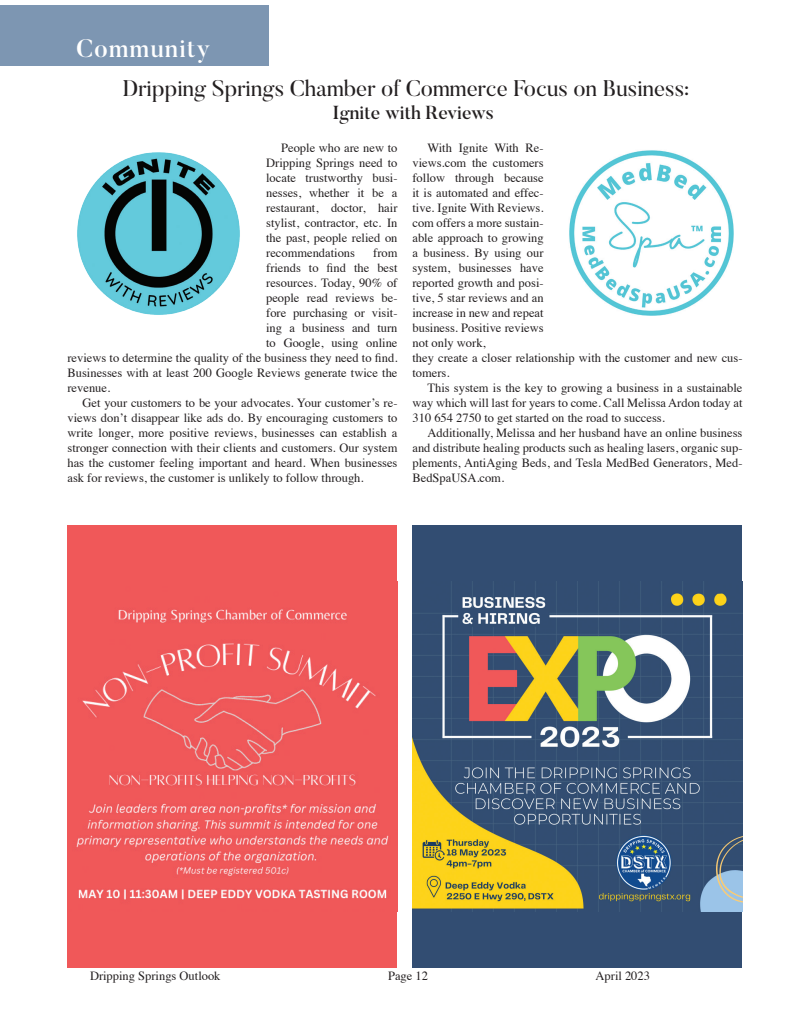
<style>
.page{position:relative;width:810px;height:1035px;background:#fff}
.page>*{position:absolute;margin:0;border:0;box-sizing:border-box;transform-origin:0 0}
.Joey_Column_Body{font:500 25px "Butler";letter-spacing:.05em;color:#fff}
.t1{font:22.5px "Butler";color:#231f20}
.Joey_Column_Body-2{font:500 18.75px "Butler";color:#231f20}
.Joey_Column_Body-3{font:12.5px/15px "Times";color:#231f20;text-align:justify}
</style>
<div class="page">
<div style="left:0;top:5px;width:269px;height:60px;background:#7d96b2"></div>
<div style="left:68px;top:525px;width:330px;height:443px;background:#f05859"></div>
<img style="left:76px;top:609px;width:313px;height:291px">
<div style="left:412px;top:525px;width:330px;height:443px;background:#324d72"></div>
<img style="left:412px;top:581px;width:330px;height:330px">
<img style="left:569px;top:150px;width:165px;height:166px">
<img style="left:68px;top:142px;width:181px;height:182px;border-radius:91px">
<p class="Joey_Column_Body" style="left:76px;top:33px;width:136px">Community</p>
<p class="t1" style="left:122px;top:74px;width:568px">Dripping Springs Chamber of Commerce Focus on Business:</p>
<p class="Joey_Column_Body-2" style="left:333px;top:100px;width:163px">Ignite with Reviews</p>
<p class="Joey_Column_Body-3" style="left:266px;top:139px;width:133px;text-indent:15px">People who are new to Dripping Springs need to locate trustworthy busi&shy;nesses, whether it be a restaurant, doctor, hair stylist, contractor, etc. In the past, people relied on recommendations</p>
<p class="Joey_Column_Body-3" style="left:373px;top:244px;width:26px">from</p>
<p class="Joey_Column_Body-3" style="left:266px;top:259px;width:133px">friends to find the best</p>
<p class="Joey_Column_Body-3" style="left:266px;top:274px;width:133px">resources. Today, 90% of</p>
<p class="Joey_Column_Body-3" style="left:266px;top:289px;width:133px">people read reviews be-</p>
<p class="Joey_Column_Body-3" style="left:266px;top:304px;width:133px">fore purchasing or visit-</p>
<p class="Joey_Column_Body-3" style="left:266px;top:319px;width:133px">ing a business and turn</p>
<p class="Joey_Column_Body-3" style="left:266px;top:334px;width:133px">to Google, using online</p>
<p class="Joey_Column_Body-3" style="left:68px;top:349px;width:331px">reviews to determine the quality of the business they need to find.</p>
<p class="Joey_Column_Body-3" style="left:68px;top:364px;width:331px">Businesses with at least 200 Google Reviews generate twice the</p>
<p class="Joey_Column_Body-3" style="left:68px;top:379px;width:44px">revenue.</p>
<p class="Joey_Column_Body-3" style="left:68px;top:394px;width:332px;text-indent:15px">Get your customers to be your advocates. Your customer’s re&shy;views don’t disappear like ads do. By encouraging customers to write longer, more positive reviews, businesses can establish a stronger connection with their clients and customers. Our system has the customer feeling important and heard. When businesses ask for reviews, the customer is unlikely to follow through.</p>
<p class="Joey_Column_Body-3" style="left:412px;top:139px;width:133px;text-indent:15px">With Ignite With Re&shy;views.com the customers follow through because it is automated and effec&shy;tive. Ignite With Reviews. com offers a more sustain&shy;able approach to growing a business. By using our system, businesses have reported growth and posi&shy;tive, 5 star reviews and an increase in new and repeat business. Positive reviews not only work,</p>
<p class="Joey_Column_Body-3" style="left:412px;top:349px;width:331px">they create a closer relationship with the customer and new cus&shy;tomers.</p>
<p class="Joey_Column_Body-3" style="left:412px;top:379px;width:331px;text-indent:15px">This system is the key to growing a business in a sustainable way which will last for years to come. Call Melissa Ardon today at 310 654 2750 to get started on the road to success.</p>
<p class="Joey_Column_Body-3" style="left:412px;top:424px;width:332px;text-indent:15px">Additionally, Melissa and her husband have an online business and distribute healing products such as healing lasers, organic sup&shy;plements, AntiAging Beds, and Tesla MedBed Generators, Med-BedSpaUSA.com.</p>
<p class="Joey_Column_Body-3" style="left:90px;top:967px;width:132px">Dripping Springs Outlook</p>
<p class="Joey_Column_Body-3" style="left:388px;top:967px;width:41px">Page 12</p>
<p class="Joey_Column_Body-3" style="left:596px;top:967px;width:56px">April 2023</p>
</div>
